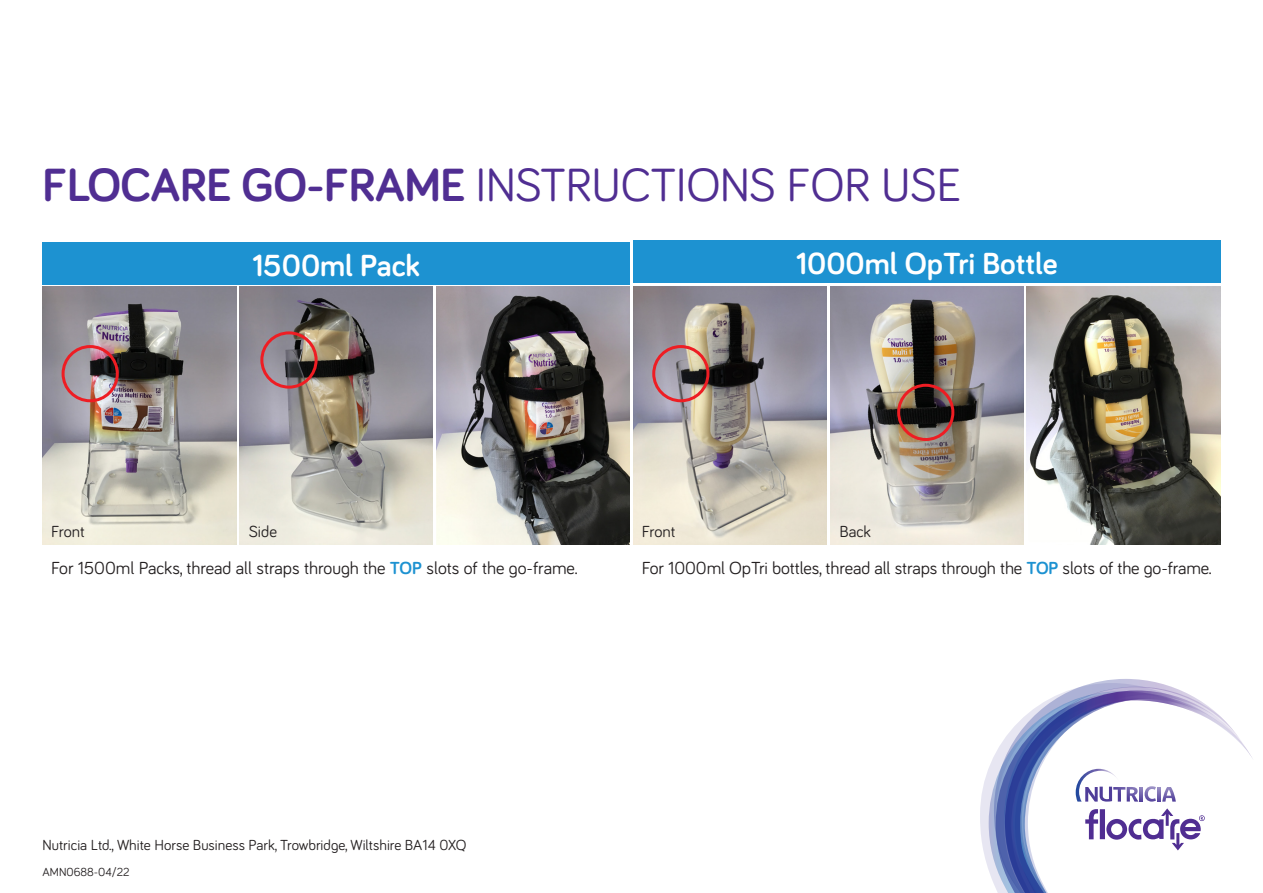
<style>
.page{position:relative;width:1263px;height:893px;background:#fff}
.page>*{position:absolute;margin:0;border:0;box-sizing:border-box;transform-origin:0 0}
.t1{font:48px "Bariol";letter-spacing:-.01em;color:#502e92}
.t2{font:700 31.5px "Bariol";color:#fff}
.t3{font:18px "Bariol";letter-spacing:-.005em;color:#231f20}
.t4{font:16.5px "Bariol";color:#231f20}
.t5{font:15px "Bariol";color:#231f20}
.t6{font:12px "Bariol";color:#231f20}
.s1{font-weight:700}
.s2{font-weight:700;color:#1d92d1}
</style>
<div class="page">
<div style="left:43px;top:242px;width:587px;height:43px;background:#1d92d1"></div>
<svg style="left:980px;top:768px;width:9px;height:102px"></svg>
<svg style="left:994px;top:679px;width:185px;height:214px"></svg>
<svg style="left:1005px;top:690px;width:247px;height:203px"></svg>
<img style="left:43px;top:286px;width:193px;height:258px">
<img style="left:239px;top:286px;width:194px;height:258px">
<div style="left:62px;top:345px;width:57px;height:57px;border:3px solid #ee1d23;border-radius:50%"></div>
<div style="left:260px;top:331px;width:58px;height:58px;border:3px solid #ee1d23;border-radius:50%"></div>
<img style="left:1027px;top:286px;width:193px;height:258px">
<div style="left:633px;top:240px;width:587px;height:43px;background:#1d92d1"></div>
<img style="left:633px;top:286px;width:194px;height:258px">
<img style="left:830px;top:286px;width:193px;height:258px">
<div style="left:652px;top:345px;width:57px;height:57px;border:3px solid #ee1d23;border-radius:50%"></div>
<div style="left:897px;top:384px;width:57px;height:57px;border:3px solid #ee1d23;border-radius:50%"></div>
<img style="left:436px;top:286px;width:194px;height:258px">
<svg style="left:1013px;top:693px;width:192px;height:200px"></svg>
<p class="t1" style="left:43px;top:152px;width:920px"><span class="s1">FLOCARE GO-FRAME</span> INSTRUCTIONS FOR USE</p>
<p class="t2" style="left:252px;top:244px;width:169px">1500ml Pack</p>
<p class="t2" style="left:796px;top:242px;width:263px">1000ml OpTri Bottle</p>
<p class="t4" style="left:51px;top:520px;width:35px">Front</p>
<p class="t4" style="left:249px;top:520px;width:30px">Side</p>
<p class="t3" style="left:51px;top:556px;width:528px">For 1500ml Packs, thread all straps through the <span class="s2">TOP</span> slots of the go-frame.</p>
<p class="t4" style="left:642px;top:520px;width:35px">Front</p>
<p class="t4" style="left:839px;top:520px;width:33px">Back</p>
<p class="t3" style="left:642px;top:556px;width:572px">For 1000ml OpTri bottles, thread all straps through the <span class="s2">TOP</span> slots of the go-frame.</p>
<p class="t5" style="left:43px;top:835px;width:425px">Nutricia Ltd., White Horse Business Park, Trowbridge, Wiltshire BA14 0XQ</p>
<p class="t6" style="left:43px;top:864px;width:88px">AMN0688-04/22</p>
</div>
